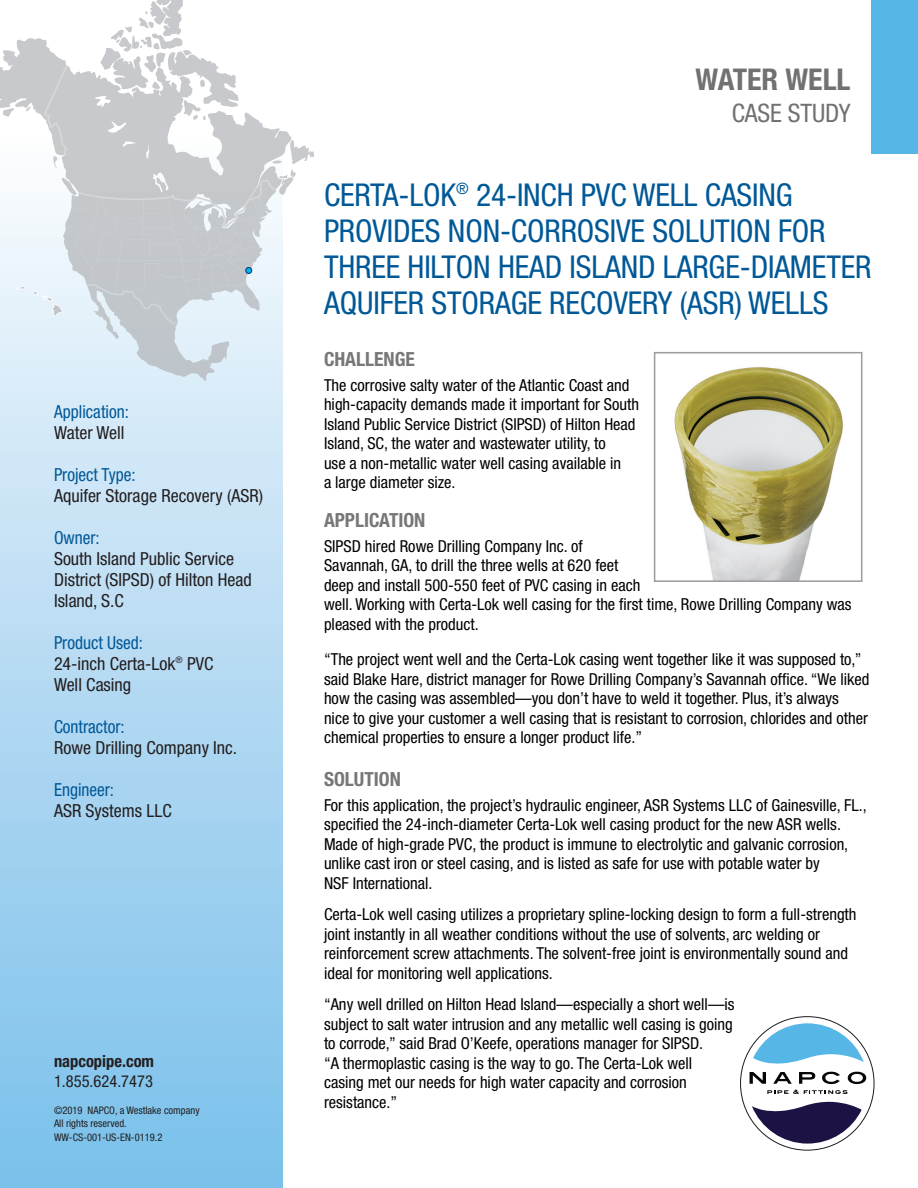
<style>
.page{position:relative;width:918px;height:1188px;background:#fff}
.page>*{position:absolute;margin:0;border:0;box-sizing:border-box;transform-origin:0 0}
.t1{font:condensed 31.5px/36px "Helvetica Neue LT Std";letter-spacing:-.005em;color:#015897}
.t2{font:700 condensed 30px "Helvetica Neue LT Std";color:#707172}
.t3{font:condensed 25.5px "Helvetica Neue LT Std";letter-spacing:-.005em;color:#707172}
.t4{font:700 condensed 19.5px "Helvetica Neue LT Std";color:#77777a}
.Body{font:condensed 18px/21px "Helvetica Neue LT Std";color:#231f20}
.t5{font:condensed 18px "Helvetica Neue LT Std";color:#015897;scale:.96 1}
.t6{font:condensed 16.5px/19.5px "Helvetica Neue LT Std";color:#000001}
.t7{font:condensed 16.5px/19.5px "Helvetica Neue LT Std";color:#231f20}
.t8{font:condensed 10.5px/13.5px "Helvetica Neue LT Std";color:#231f20}
.s1{font-weight:700}
</style>
<div class="page">
<svg style="left:750px;top:1072px;width:16px;height:12px"></svg>
<svg style="left:773px;top:1072px;width:19px;height:12px"></svg>
<svg style="left:799px;top:1072px;width:16px;height:12px"></svg>
<svg style="left:822px;top:1072px;width:18px;height:12px"></svg>
<svg style="left:848px;top:1072px;width:18px;height:12px"></svg>
<svg style="left:767px;top:1090px;width:81px;height:4px"></svg>
<svg style="left:753px;top:1023px;width:111px;height:41px"></svg>
<svg style="left:752px;top:1102px;width:110px;height:42px"></svg>
<svg style="left:0;top:381px;width:282px;height:807px;background:#a9d5f1"></svg>
<div style="left:872px;top:0;width:46px;height:153px;background:#56b7e7"></div>
<svg style="left:0;top:0;width:314px;height:381px"></svg>
<svg style="left:44px;top:65px;width:23px;height:90px;background:#d0d1d3"></svg>
<svg style="left:16px;top:180px;width:261px;height:144px;background:#d2d8dd"></svg>
<div style="left:245px;top:267px;width:7px;height:7px;border:1px solid #003186;border-radius:50%"></div>
<img style="left:674px;top:367px;width:169px;height:212px">
<div style="left:654px;top:352px;width:208px;height:230px;border:2px solid #9d9d9f"></div>
<p class="t5" style="left:54px;top:401px;width:80px">Application:</p>
<p class="Body" style="left:54px;top:422px;width:72px">Water Well</p>
<p class="t5" style="left:54px;top:464px;width:86px">Project Type:</p>
<p class="Body" style="left:54px;top:485px;width:211px">Aquifer Storage Recovery (ASR)</p>
<p class="t5" style="left:54px;top:527px;width:49px">Owner:</p>
<p class="Body" style="left:54px;top:548px;width:199px">South Island Public Service<br>District (SIPSD) of Hilton Head<br>Island, S.C</p>
<p class="t5" style="left:54px;top:632px;width:94px">Product Used:</p>
<p class="Body" style="left:54px;top:653px;width:161px">24-inch Certa-Lok<sup>®</sup> PVC<br>Well Casing</p>
<p class="t5" style="left:54px;top:716px;width:75px">Contractor:</p>
<p class="Body" style="left:54px;top:737px;width:185px">Rowe Drilling Company Inc.</p>
<p class="t5" style="left:54px;top:779px;width:64px">Engineer:</p>
<p class="Body" style="left:54px;top:800px;width:119px">ASR Systems LLC</p>
<p class="t7" style="left:54px;top:1052px;width:102px"><span class="s1">napcopipe.com<br></span>1.855.624.7473</p>
<p class="t8" style="left:54px;top:1103px;width:147px">©2019 NAPCO, a Westlake company<br>All rights reserved.</p>
<p class="t8" style="left:54px;top:1130px;width:110px">WW-CS-001-US-EN-0119.2</p>
<p class="t2" style="left:695px;top:61px;width:157px">WATER WELL</p>
<p class="t3" style="left:732px;top:98px;width:120px">CASE STUDY</p>
<p class="t1" style="left:324px;top:177px;width:549px">CERTA-LOK<sup>®</sup> 24-INCH PVC WELL CASING PROVIDES NON-CORROSIVE SOLUTION FOR THREE HILTON HEAD ISLAND LARGE-DIAMETER AQUIFER STORAGE RECOVERY (ASR) WELLS</p>
<p class="t4" style="left:324px;top:347px;width:93px">CHALLENGE</p>
<p class="t6" style="left:324px;top:375px;width:316px">The corrosive salty water of the Atlantic Coast and high-capacity demands made it important for South Island Public Service District (SIPSD) of Hilton Head Island, SC, the water and wastewater utility, to<br>use a non-metallic water well casing available in<br>a large diameter size.</p>
<p class="t4" style="left:324px;top:508px;width:103px">APPLICATION</p>
<p class="t6" style="left:324px;top:536px;width:529px">SIPSD hired Rowe Drilling Company Inc. of<br>Savannah, GA, to drill the three wells at 620 feet<br>deep and install 500-550 feet of PVC casing in each<br>well. Working with Certa-Lok well casing for the first time, Rowe Drilling Company was pleased with the product.</p>
<p class="t6" style="left:324px;top:650px;width:547px">“The project went well and the Certa-Lok casing went together like it was supposed to,” said Blake Hare, district manager for Rowe Drilling Company’s Savannah office. “We liked how the casing was assembled—you don’t have to weld it together. Plus, it’s always<br>nice to give your customer a well casing that is resistant to corrosion, chlorides and other chemical properties to ensure a longer product life.”</p>
<p class="t4" style="left:324px;top:767px;width:78px">SOLUTION</p>
<p class="t6" style="left:324px;top:795px;width:544px">For this application, the project’s hydraulic engineer, ASR Systems LLC of Gainesville, FL., specified the 24-inch-diameter Certa-Lok well casing product for the new ASR wells.<br>Made of high-grade PVC, the product is immune to electrolytic and galvanic corrosion, unlike cast iron or steel casing, and is listed as safe for use with potable water by<br>NSF International.</p>
<p class="t6" style="left:324px;top:905px;width:534px">Certa-Lok well casing utilizes a proprietary spline-locking design to form a full-strength joint instantly in all weather conditions without the use of solvents, arc welding or reinforcement screw attachments. The solvent-free joint is environmentally sound and ideal for monitoring well applications.</p>
<p class="t6" style="left:324px;top:995px;width:412px">“Any well drilled on Hilton Head Island—especially a short well—is subject to salt water intrusion and any metallic well casing is going to corrode,” said Brad O’Keefe, operations manager for SIPSD.<br>“A thermoplastic casing is the way to go. The Certa-Lok well casing met our needs for high water capacity and corrosion resistance.”</p>
</div>
